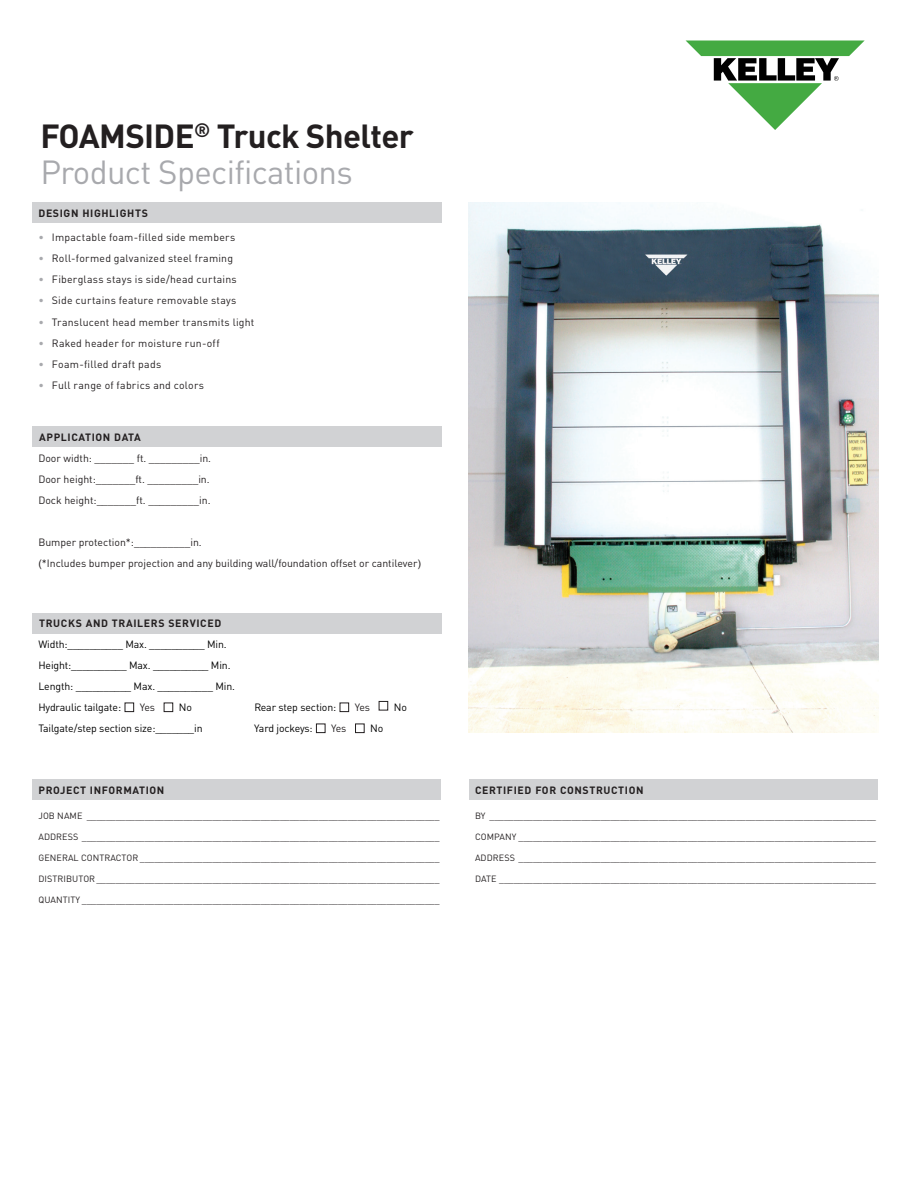
<style>
.page{position:relative;width:918px;height:1188px;background:#fff}
.page>*{position:absolute;margin:0;border:0;box-sizing:border-box;transform-origin:0 0}
.t1{font:33px/36px "DIN Pro";letter-spacing:-.02em;color:#a8a9ad}
.t2{font:10.5px "DIN Pro";letter-spacing:.02em;color:#231f20}
.t3{font:10.5px/21px "DIN Pro";color:#231f20}
.t4{font:10.5px/21px "DIN Pro";letter-spacing:-.01em;color:#000}
.t5{font:700 10.5px "DIN Pro";letter-spacing:.06em;color:#231f20}
.t6{font:9px "DIN Pro";letter-spacing:.01em;color:#231f20}
.s1{font-weight:700;color:#231f20}
.s2{color:#a8a9ad}
.s3{font-family:"Arial"}
</style>
<div class="page">
<svg style="left:686px;top:40px;width:179px;height:90px"></svg>
<div style="left:32px;top:780px;width:408px;height:20px;background:#d1d2d4"></div>
<div style="left:469px;top:780px;width:408px;height:20px;background:#d1d2d4"></div>
<div style="left:32px;top:202px;width:410px;height:21px;background:#d1d2d4"></div>
<img style="left:469px;top:202px;width:410px;height:530px">
<div style="left:32px;top:427px;width:410px;height:20px;background:#d1d2d4"></div>
<div style="left:32px;top:613px;width:410px;height:20px;background:#d1d2d4"></div>
<div style="left:125px;top:703px;width:9px;height:9px;border:1px solid #231f20"></div>
<div style="left:164px;top:703px;width:9px;height:9px;border:1px solid #231f20"></div>
<div style="left:340px;top:703px;width:9px;height:9px;border:1px solid #231f20"></div>
<div style="left:379px;top:701px;width:9px;height:9px;border:1px solid #231f20"></div>
<div style="left:316px;top:724px;width:9px;height:9px;border:1px solid #231f20"></div>
<div style="left:355px;top:724px;width:9px;height:9px;border:1px solid #231f20"></div>
<h1 class="t1" style="left:40px;top:115px;width:375px"><span class="s1">FOAMSIDE</span><sup>®</sup> <span class="s1">Truck Shelter<br></span>Product Specifications</h1>
<p class="t5" style="left:38px;top:204px;width:111px">DESIGN HIGHLIGHTS</p>
<p class="t2" style="left:38px;top:229px;width:198px"><span class="s2">•</span> Impactable foam-filled side members</p>
<p class="t2" style="left:38px;top:250px;width:196px"><span class="s2">•</span> Roll-formed galvanized steel framing</p>
<p class="t2" style="left:38px;top:271px;width:200px"><span class="s2">•</span> Fiberglass stays is side/head curtains</p>
<p class="t2" style="left:38px;top:292px;width:200px"><span class="s2">•</span> Side curtains feature removable stays</p>
<p class="t2" style="left:38px;top:314px;width:217px"><span class="s2">•</span> Translucent head member transmits light</p>
<p class="t2" style="left:38px;top:335px;width:183px"><span class="s2">•</span> Raked header for moisture run-off</p>
<p class="t2" style="left:38px;top:356px;width:124px"><span class="s2">•</span> Foam-filled draft pads</p>
<p class="t2" style="left:38px;top:377px;width:167px"><span class="s2">•</span> Full range of fabrics and colors</p>
<p class="t5" style="left:39px;top:428px;width:103px">APPLICATION DATA</p>
<p class="t3" style="left:38px;top:447px;width:174px">Door width: _______ ft. _________in.<br>Door height:_______ft. _________in.<br>Dock height:_______ft. _________in.</p>
<p class="t3" style="left:38px;top:531px;width:384px">Bumper protection*:__________in.<br><span class="s3">(</span>*Includes bumper projection and any building wall/foundation offset or cantilever<span class="s3">)</span></p>
<p class="t5" style="left:39px;top:614px;width:184px">TRUCKS AND TRAILERS SERVICED</p>
<p class="t4" style="left:38px;top:633px;width:198px">Width:__________ Max. __________ Min.<br>Height:__________ Max. __________ Min.<br>Length: __________ Max. __________ Min.<br>Hydraulic tailgate:</p>
<p class="t2" style="left:140px;top:699px;width:17px">Yes</p>
<p class="t4" style="left:179px;top:696px;width:15px">No</p>
<p class="t4" style="left:254px;top:696px;width:83px">Rear step section:</p>
<p class="t2" style="left:355px;top:699px;width:17px">Yes</p>
<p class="t4" style="left:394px;top:696px;width:15px">No</p>
<p class="t4" style="left:38px;top:717px;width:166px">Tailgate/step section size:_______in</p>
<p class="t4" style="left:254px;top:717px;width:60px">Yard jockeys:</p>
<p class="t2" style="left:331px;top:720px;width:17px">Yes</p>
<p class="t4" style="left:370px;top:717px;width:15px">No</p>
<p class="t5" style="left:38px;top:781px;width:127px">PROJECT INFORMATION</p>
<p class="t6" style="left:38px;top:809px;width:403px">JOB NAME _________________________________________________________________________</p>
<p class="t6" style="left:38px;top:830px;width:403px">ADDRESS __________________________________________________________________________</p>
<p class="t6" style="left:38px;top:851px;width:403px">GENERAL CONTRACTOR ______________________________________________________________</p>
<p class="t6" style="left:38px;top:872px;width:403px">DISTRIBUTOR_______________________________________________________________________</p>
<p class="t6" style="left:38px;top:893px;width:403px">QUANTITY __________________________________________________________________________</p>
<p class="t5" style="left:475px;top:781px;width:170px">CERTIFIED FOR CONSTRUCTION</p>
<p class="t6" style="left:475px;top:809px;width:403px">BY ________________________________________________________________________________</p>
<p class="t6" style="left:475px;top:830px;width:403px">COMPANY __________________________________________________________________________</p>
<p class="t6" style="left:475px;top:851px;width:403px">ADDRESS __________________________________________________________________________</p>
<p class="t6" style="left:475px;top:872px;width:403px">DATE ______________________________________________________________________________</p>
</div>
